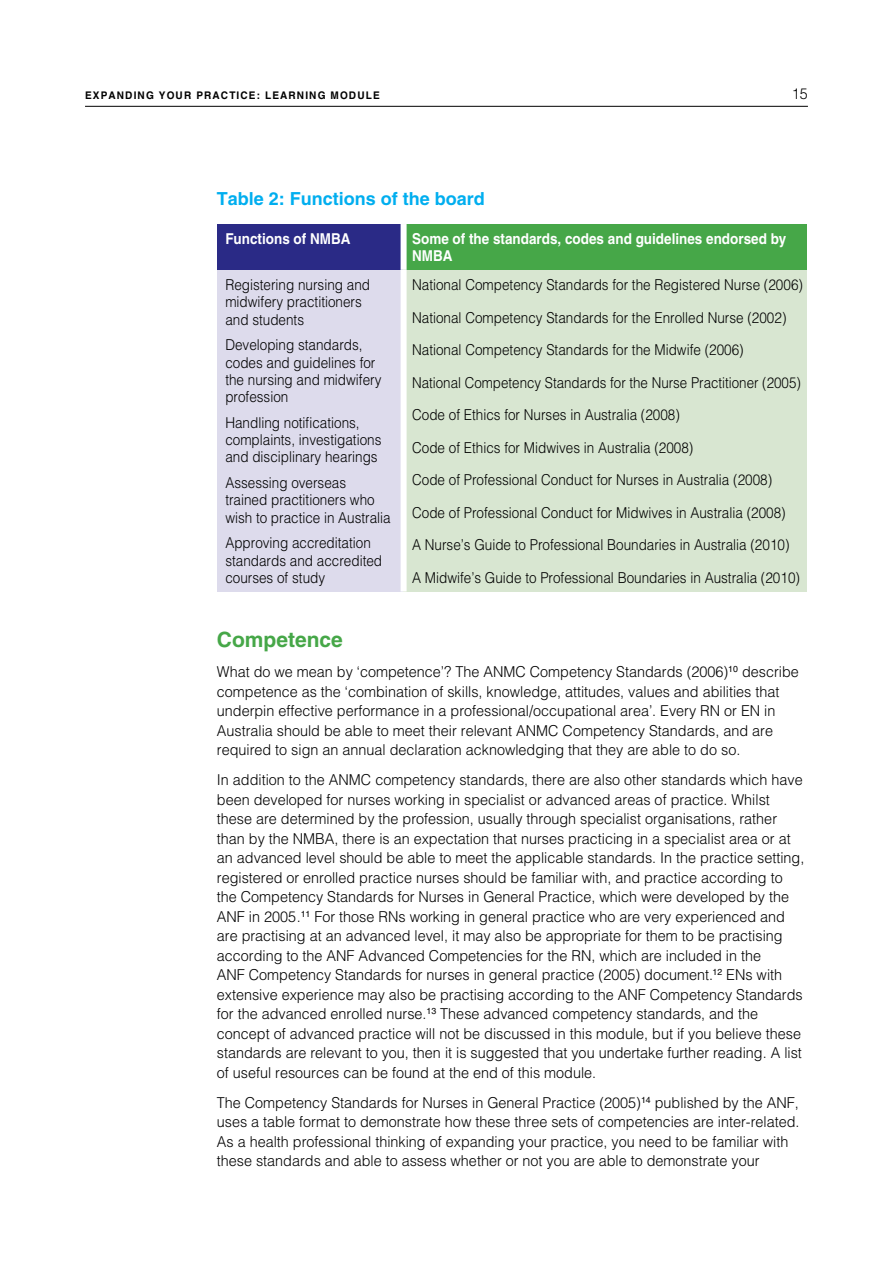
<style>
.page{position:relative;width:893px;height:1263px;background:#fff}
.page>*{position:absolute;margin:0;border:0;box-sizing:border-box;transform-origin:0 0}
.t1{font:700 21px "Helvetica";color:#46a748}
.t2{font:700 18px "Helvetica";color:#00aeef}
.t3{font:300 15px/19.5px "Helvetica";color:#000;scale:.96 1}
.t4{font:300 15px/17.2px "Helvetica";color:#000;scale:.9 1}
.t5{font:700 15px/17.2px "Helvetica";color:#fff;scale:.9 1}
.t6{font:700 10.5px "Helvetica";letter-spacing:.11em;color:#000;scale:.96 1}
</style>
<div class="page">
<hr style="left:85px;top:106px;width:723px;height:1px;background:#000">
<div style="left:217px;top:224px;width:187px;height:46px;background:#2a2a86"></div>
<div style="left:404px;top:224px;width:403px;height:46px;background:#46a748"></div>
<div style="left:217px;top:270px;width:187px;height:321px;background:#dddbec"></div>
<div style="left:404px;top:270px;width:403px;height:321px;background:#d8e6d1"></div>
<div style="left:401px;top:224px;width:6px;height:46px;background:#fff"></div>
<div style="left:401px;top:270px;width:6px;height:321px;background:#fff"></div>
<p class="t6" style="left:85px;top:89px;width:301px">Expanding your practice: Learning module</p>
<p class="t3" style="left:792px;top:84px;width:18px">15</p>
<p class="t2" style="left:217px;top:188px;width:270px">Table 2: Functions of the board</p>
<p class="t5" style="left:225px;top:230px;width:140px">Functions of NM BA</p>
<p class="t5" style="left:412px;top:230px;width:417px">Some of the standards, codes and guidelines endorsed by<br>NM BA</p>
<p class="t4" style="left:225px;top:276px;width:162px">Registering nursing and midwifery practitioners and students</p>
<p class="t4" style="left:225px;top:336px;width:175px">Developing standards, codes and guidelines for the nursing and midwifery profession</p>
<p class="t4" style="left:225px;top:414px;width:175px">Handling notifications, complaints, investigations and disciplinary hearings</p>
<p class="t4" style="left:225px;top:474px;width:185px">Assessing overseas trained practitioners who wish to practice in Australia</p>
<p class="t4" style="left:225px;top:534px;width:176px">Approving accreditation standards and accredited courses of study</p>
<p class="t4" style="left:412px;top:268px;width:436px;line-height:32.5px">National Competency Standards for the Registered Nurse (2006)<br>National Competency Standards for the Enrolled Nurse (2002)<br>National Competency Standards for the Midwife (2006)<br>National Competency Standards for the Nurse Practitioner (2005)<br>Code of Ethics for Nurses in Australia (2008)<br>Code of Ethics for Midwives in Australia (2008)<br>Code of Professional Conduct for Nurses in Australia (2008)<br>Code of Professional Conduct for Midwives in Australia (2008)<br>A Nurse’s Guide to Professional Boundaries in Australia (2010)<br>A Midwife’s Guide to Professional Boundaries in Australia (2010)</p>
<h1 class="t1" style="left:217px;top:627px;width:128px">Competence</h1>
<p class="t3" style="left:217px;top:661px;width:608px">What do we mean by ‘competence’? The ANMC Competency Standards (2006)<sup>10</sup> describe competence as the ‘combination of skills, knowledge, attitudes, values and abilities that underpin effective performance in a professional/occupational area’. Every RN or EN in Australia should be able to meet their relevant ANMC Competency Standards, and are required to sign an annual declaration acknowledging that they are able to do so.</p>
<p class="t3" style="left:217px;top:770px;width:613px">In addition to the ANMC competency standards, there are also other standards which have been developed for nurses working in specialist or advanced areas of practice. Whilst these are determined by the profession, usually through specialist organisations, rather than by the NMBA, there is an expectation that nurses practicing in a specialist area or at an advanced level should be able to meet the applicable standards. In the practice setting, registered or enrolled practice nurses should be familiar with, and practice according to the Competency Standards for Nurses in General Practice, which were developed by the ANF in 2005.<sup>11</sup> For those RNs working in general practice who are very experienced and are practising at an advanced level, it may also be appropriate for them to be practising according to the ANF Advanced Competencies for the RN, which are included in the<br>ANF Competency Standards for nurses in general practice (2005) document.<sup>12</sup> ENs with extensive experience may also be practising according to the ANF Competency Standards for the advanced enrolled nurse.<sup>13</sup> These advanced competency standards, and the concept of advanced practice will not be discussed in this module, but if you believe these standards are relevant to you, then it is suggested that you undertake further reading. A list of useful resources can be found at the end of this module.</p>
<p class="t3" style="left:217px;top:1092px;width:608px">The Competency Standards for Nurses in General Practice (2005)<sup>14</sup> published by the ANF, uses a table format to demonstrate how these three sets of competencies are inter-related.<br>As a health professional thinking of expanding your practice, you need to be familiar with these standards and able to assess whether or not you are able to demonstrate your</p>
</div>
